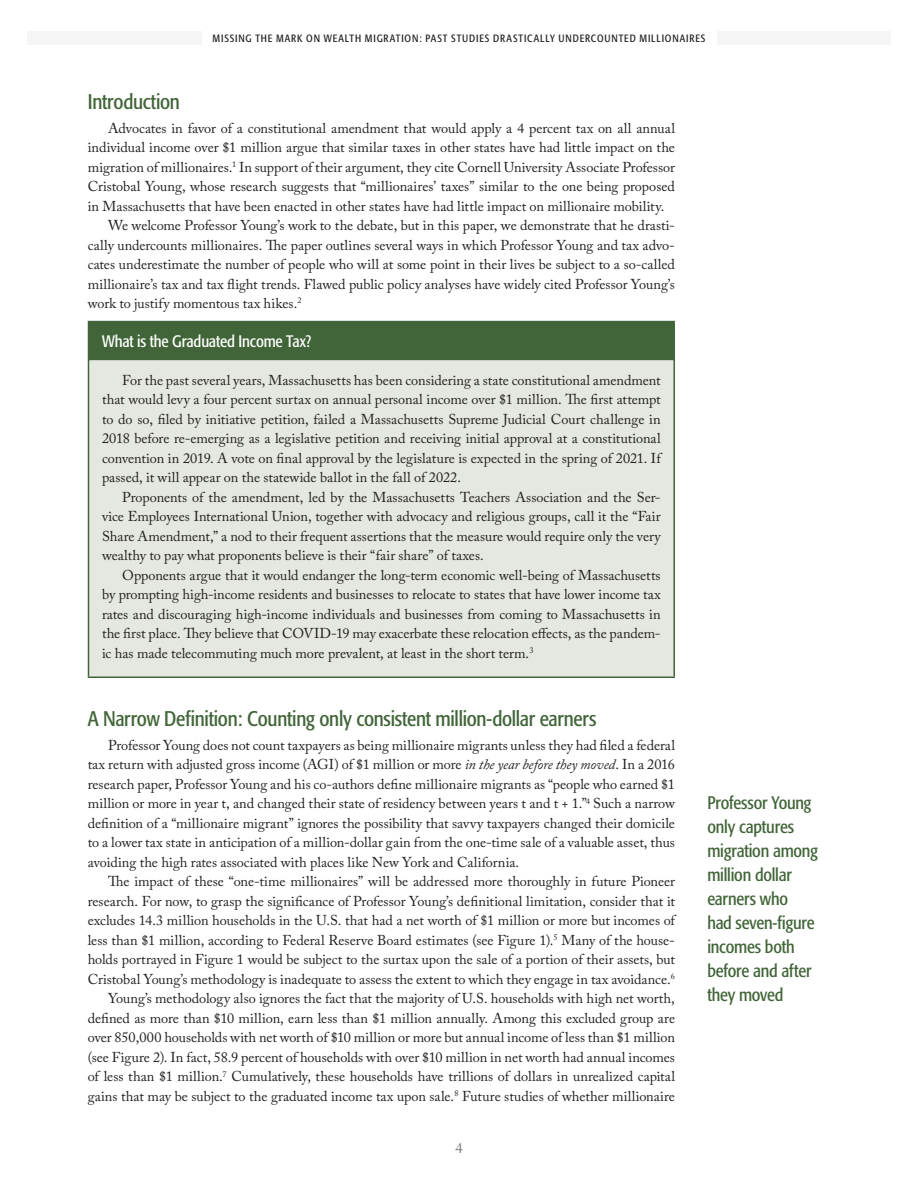
<style>
.page{position:relative;width:918px;height:1188px;background:#fff}
.page>*{position:absolute;margin:0;border:0;box-sizing:border-box;transform-origin:0 0}
.Heading_1{font:condensed 21px "Formata";letter-spacing:-.015em;color:#416538}
.Pull_Quotes{font:condensed 18px/24px "Formata";letter-spacing:-.015em;color:#416538}
.Heading_2{font:condensed 16.5px "Formata";letter-spacing:-.01em;color:#fff}
.t1{font:15px "Adobe Caslon Pro";color:#787779}
.Body_Copy{font:14.25px/19.5px "Adobe Caslon Pro";color:#231f20;text-align:justify}
.t2{font:condensed 10.5px "Formata";letter-spacing:.085em;color:#231f20}
.s1{font-style:italic}
</style>
<div class="page">
<div style="left:27px;top:31px;width:864px;height:14px;background:#f5f5f5"></div>
<div style="left:202px;top:31px;width:514px;height:14px;background:#fff"></div>
<div style="left:88px;top:322px;width:586px;height:39px;background:#416538"></div>
<div style="left:88px;top:361px;width:586px;height:316px;background:#e4e8e0"></div>
<hr style="left:89px;top:360px;width:585px;height:2px;background:#e4e8e0">
<hr style="left:88px;top:321px;width:587px;height:1px;background:#416538">
<hr style="left:674px;top:322px;width:1px;height:39px;background:#416538">
<hr style="left:88px;top:361px;width:1px;height:315px;background:#416538">
<hr style="left:674px;top:361px;width:1px;height:315px;background:#416538">
<hr style="left:88px;top:676px;width:587px;height:2px;background:#416538">
<p class="t2" style="left:213px;top:32px;width:494px">MISSING THE MARK ON WEALTH MIGRATION: PAST STUDIES DRASTICALLY UNDERCOUNTED MILLIONAIRES</p>
<p class="Heading_1" style="left:88px;top:89px;width:94px">Introduction</p>
<p class="Body_Copy" style="left:88px;top:118px;width:589px;text-indent:20px">Advocates in favor of a constitutional amendment that would apply a 4 percent tax on all annual individual income over $1 million argue that similar taxes in other states have had little impact on the migration of millionaires.<sup>1</sup> In support of their argument, they cite Cornell University Associate Professor Cristobal Young, whose research suggests that “millionaires’ taxes” similar to the one being proposed in Massachusetts that have been enacted in other states have had little impact on millionaire mobility.</p>
<p class="Body_Copy" style="left:88px;top:215px;width:589px;text-indent:20px">We welcome Professor Young’s work to the debate, but in this paper, we demonstrate that he drasti&shy;cally undercounts millionaires. The paper outlines several ways in which Professor Young and tax advo&shy;cates underestimate the number of people who will at some point in their lives be subject to a so-called millionaire’s tax and tax flight trends. Flawed public policy analyses have widely cited Professor Young’s work to justify momentous tax hikes.<sup>2</sup></p>
<p class="Heading_2" style="left:102px;top:332px;width:211px">What is the Graduated Income Tax?</p>
<p class="Body_Copy" style="left:102px;top:370px;width:560px;text-indent:20px">For the past several years, Massachusetts has been considering a state constitutional amendment that would levy a four percent surtax on annual personal income over $1 million. The first attempt to do so, filed by initiative petition, failed a Massachusetts Supreme Judicial Court challenge in 2018 before re-emerging as a legislative petition and receiving initial approval at a constitutional convention in 2019. A vote on final approval by the legislature is expected in the spring of 2021. If passed, it will appear on the statewide ballot in the fall of 2022.</p>
<p class="Body_Copy" style="left:102px;top:487px;width:560px;text-indent:20px">Proponents of the amendment, led by the Massachusetts Teachers Association and the Ser&shy;vice Employees International Union, together with advocacy and religious groups, call it the “Fair Share Amendment,” a nod to their frequent assertions that the measure would require only the very wealthy to pay what proponents believe is their “fair share” of taxes.</p>
<p class="Body_Copy" style="left:102px;top:565px;width:560px;text-indent:20px">Opponents argue that it would endanger the long-term economic well-being of Massachusetts by prompting high-income residents and businesses to relocate to states that have lower income tax rates and discouraging high-income individuals and businesses from coming to Massachusetts in the first place. They believe that COVID-19 may exacerbate these relocation effects, as the pandem&shy;ic has made telecommuting much more prevalent, at least in the short term.<sup>3</sup></p>
<p class="Heading_1" style="left:88px;top:706px;width:510px">A Narrow Definition: Counting only consistent million-dollar earners</p>
<p class="Body_Copy" style="left:88px;top:735px;width:589px;text-indent:20px">Professor Young does not count taxpayers as being millionaire migrants unless they had filed a federal tax return with adjusted gross income (AGI) of $1 million or more <span class="s1">in the year before they moved</span>. In a 2016 research paper, Professor Young and his co-authors define millionaire migrants as “people who earned $1 million or more in year t, and changed their state of residency between years t and t + 1.”<sup>4</sup> Such a narrow definition of a “millionaire migrant” ignores the possibility that savvy taxpayers changed their domicile to a lower tax state in anticipation of a million-dollar gain from the one-time sale of a valuable asset, thus avoiding the high rates associated with places like New York and California.</p>
<p class="Body_Copy" style="left:88px;top:872px;width:589px;text-indent:20px">The impact of these “one-time millionaires” will be addressed more thoroughly in future Pioneer research. For now, to grasp the significance of Professor Young’s definitional limitation, consider that it excludes 14.3 million households in the U.S. that had a net worth of $1 million or more but incomes of less than $1 million, according to Federal Reserve Board estimates (see Figure 1).<sup>5</sup> Many of the house&shy;holds portrayed in Figure 1 would be subject to the surtax upon the sale of a portion of their assets, but Cristobal Young’s methodology is inadequate to assess the extent to which they engage in tax avoidance.<sup>6</sup></p>
<p class="Body_Copy" style="left:88px;top:989px;width:589px;text-indent:20px">Young’s methodology also ignores the fact that the majority of U.S. households with high net worth, defined as more than $10 million, earn less than $1 million annually. Among this excluded group are over 850,000 households with net worth of $10 million or more but annual income of less than $1 million (see Figure 2). In fact, 58.9 percent of households with over $10 million in net worth had annual incomes of less than $1 million.<sup>7</sup> Cumulatively, these households have trillions of dollars in unrealized capital gains that may be subject to the graduated income tax upon sale.<sup>8</sup> Future studies of whether millionaire</p>
<p class="t1" style="left:455px;top:1139px;width:9px">4</p>
<p class="Pull_Quotes" style="left:707px;top:790px;width:112px">Professor Young only captures migration among million dollar earners who<br>had seven-figure incomes both before and after they moved</p>
</div>
